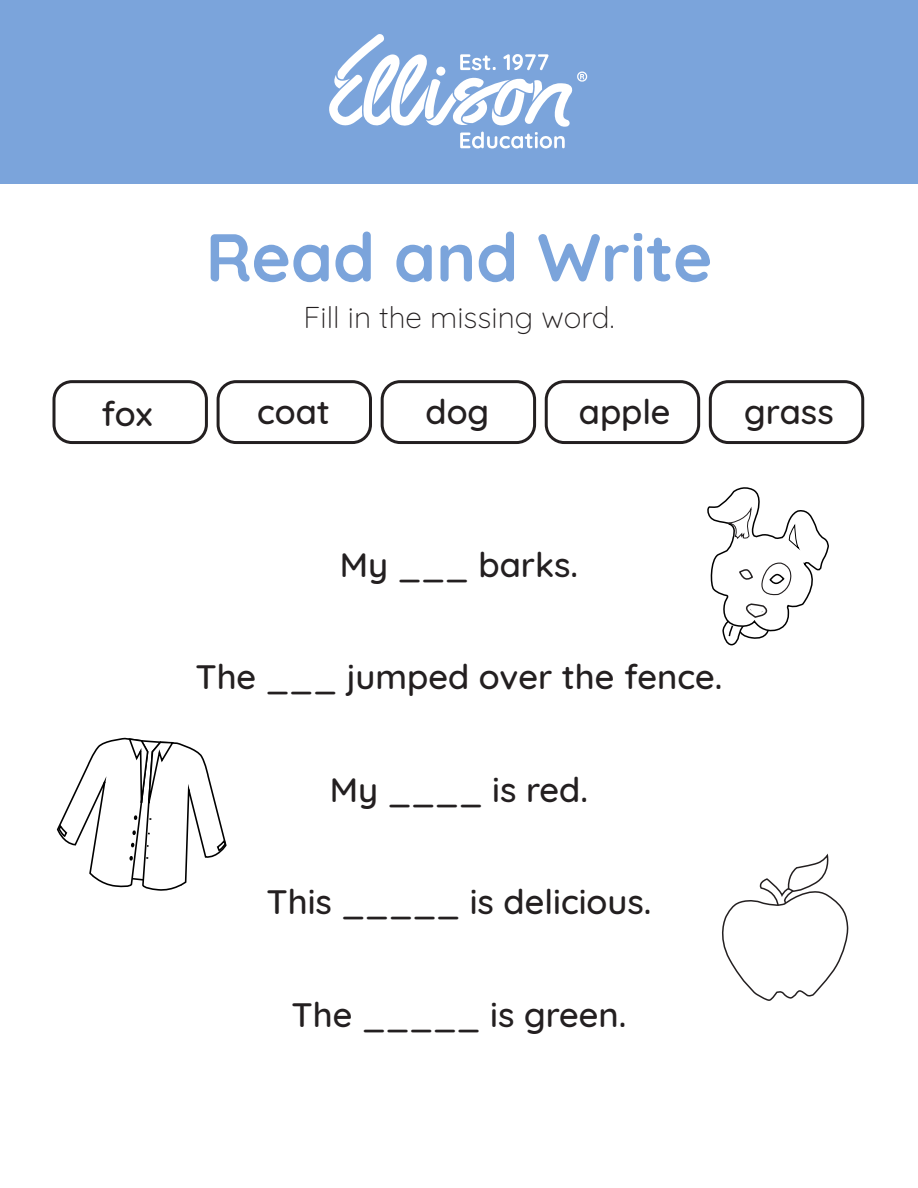
<style>
.page{position:relative;width:918px;height:1188px;background:#fff}
.page>*{position:absolute;margin:0;border:0;box-sizing:border-box;transform-origin:0 0}
.t1{font:700 67.5px "Quicksand";color:#7ba4db}
.t2{font:500 34.5px "Quicksand";color:#231f20}
.t3{font:300 30px "Quicksand";color:#231f20}
</style>
<div class="page">
<div style="left:0;top:0;width:918px;height:184px;background:#7ba4db"></div>
<div style="left:52px;top:380px;width:156px;height:64px;border:3px solid #231f20;border-radius:18px"></div>
<div style="left:217px;top:380px;width:155px;height:64px;border:3px solid #231f20;border-radius:18px"></div>
<div style="left:381px;top:380px;width:155px;height:64px;border:3px solid #231f20;border-radius:18px"></div>
<div style="left:545px;top:380px;width:155px;height:64px;border:3px solid #231f20;border-radius:18px"></div>
<div style="left:709px;top:380px;width:155px;height:64px;border:3px solid #231f20;border-radius:18px"></div>
<svg style="left:707px;top:487px;width:122px;height:159px"></svg>
<svg style="left:722px;top:856px;width:126px;height:145px"></svg>
<svg style="left:329px;top:34px;width:258px;height:115px"></svg>
<svg style="left:56px;top:737px;width:171px;height:154px"></svg>
<h1 class="t1" style="left:206px;top:202px;width:508px">Read and Write</h1>
<p class="t3" style="left:304px;top:294px;width:312px">Fill in the missing word.</p>
<p class="t2" style="left:102px;top:386px;width:52px">fox</p>
<p class="t2" style="left:257px;top:384px;width:74px">coat</p>
<p class="t2" style="left:426px;top:384px;width:65px">dog</p>
<p class="t2" style="left:579px;top:384px;width:93px">apple</p>
<p class="t2" style="left:744px;top:384px;width:91px">grass</p>
<p class="t2" style="left:340px;top:537px;width:240px">My ___ barks.</p>
<p class="t2" style="left:195px;top:649px;width:529px">The ___ jumped over the fence.</p>
<p class="t2" style="left:330px;top:762px;width:260px">My ____ is red.</p>
<p class="t2" style="left:266px;top:874px;width:387px">This _____ is delicious.</p>
<p class="t2" style="left:292px;top:987px;width:336px">The _____ is green.</p>
</div>
